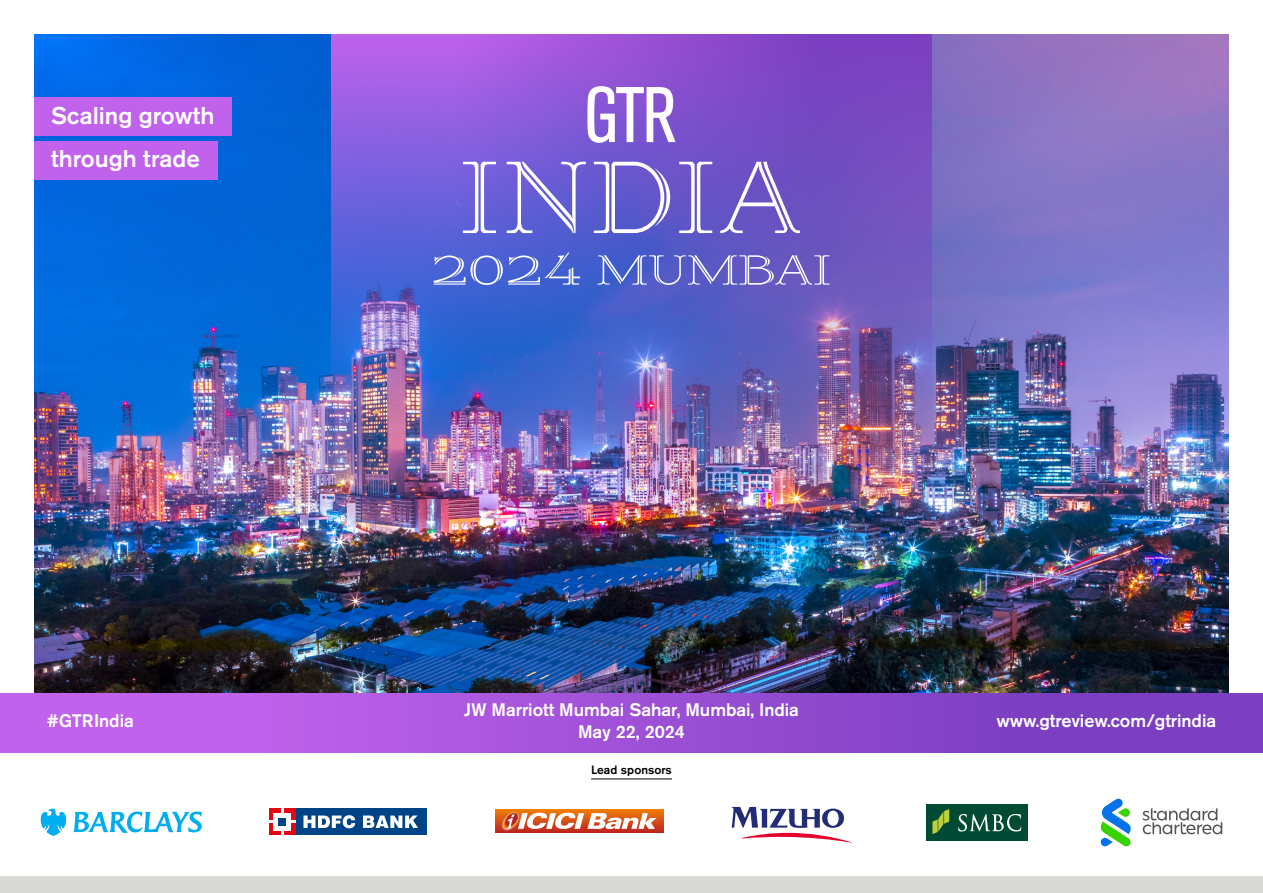
<style>
.page{position:relative;width:1263px;height:893px;background:#fff}
.page>*{position:absolute;margin:0;border:0;box-sizing:border-box;transform-origin:0 0}
.t1{font:500 24px/43.5px "Akzidenz Grotesk Pro";color:#fff}
.t2{font:500 18px/22.5px "Akzidenz Grotesk Pro";letter-spacing:-.005em;color:#fff;text-align:center}
.t3{font:500 12px "Akzidenz Grotesk Pro";color:#000}
</style>
<div class="page">
<div style="left:0;top:876px;width:1263px;height:17px;background:#d9d9d6"></div>
<img style="left:34px;top:34px;width:1195px;height:659px">
<div style="left:495px;top:809px;width:168px;height:24px;background:linear-gradient(to bottom,#ef7e06,#c02620)"></div>
<img style="left:501px;top:810px;width:20px;height:22px">
<svg style="left:502px;top:812px;width:155px;height:18px"></svg>
<svg style="left:732px;top:807px;width:120px;height:36px"></svg>
<svg style="left:1101px;top:799px;width:30px;height:47px"></svg>
<svg style="left:1143px;top:808px;width:79px;height:26px"></svg>
<div style="left:295px;top:809px;width:131px;height:26px;background:#048"></div>
<svg style="left:303px;top:815px;width:52px;height:13px"></svg>
<svg style="left:363px;top:815px;width:55px;height:13px"></svg>
<div style="left:269px;top:809px;width:26px;height:26px;background:#e30613"></div>
<div style="left:273px;top:813px;width:18px;height:17px;background:#fff"></div>
<hr style="left:281px;top:809px;width:2px;height:26px;background:#fff">
<hr style="left:269px;top:820px;width:26px;height:3px;background:#fff">
<div style="left:278px;top:818px;width:8px;height:8px;background:#048"></div>
<svg style="left:41px;top:809px;width:161px;height:27px"></svg>
<div style="left:926px;top:804px;width:102px;height:37px;background:#014b35"></div>
<svg style="left:932px;top:809px;width:17px;height:25px"></svg>
<svg style="left:958px;top:814px;width:63px;height:17px"></svg>
<img style="left:331px;top:34px;width:600px;height:375px">
<hr style="left:591px;top:778px;width:81px;height:1px;background:#000">
<svg style="left:598px;top:255px;width:231px;height:30px;background:#7878ce"></svg>
<svg style="left:433px;top:252px;width:147px;height:33px;background:#677cda"></svg>
<svg style="left:507px;top:162px;width:79px;height:71px"></svg>
<svg style="left:594px;top:162px;width:76px;height:71px"></svg>
<svg style="left:679px;top:162px;width:33px;height:71px"></svg>
<svg style="left:720px;top:162px;width:80px;height:71px;background:#836ecc"></svg>
<svg style="left:463px;top:162px;width:33px;height:71px"></svg>
<svg style="left:587px;top:86px;width:88px;height:57px"></svg>
<div style="left:0;top:693px;width:1263px;height:60px;background:linear-gradient(to right,#cb68f2,#723abc)"></div>
<div style="left:34px;top:97px;width:197px;height:39px;background:#c062eb"></div>
<div style="left:34px;top:141px;width:183px;height:38px;background:#c062eb"></div>
<h1 class="t1" style="left:51px;top:93px;width:165px">Scaling growth through trade</h1>
<p class="t2" style="left:464px;top:698px;width:337px">JW Marriott Mumbai Sahar, Mumbai, India<br>May 22, 2024</p>
<p class="t2" style="left:47px;top:709px;width:89px">#GTRIndia</p>
<p class="t2" style="left:996px;top:709px;width:221px">www.gtreview.com/gtrindia</p>
<p class="t3" style="left:591px;top:762px;width:82px">Lead sponsors</p>
</div>
